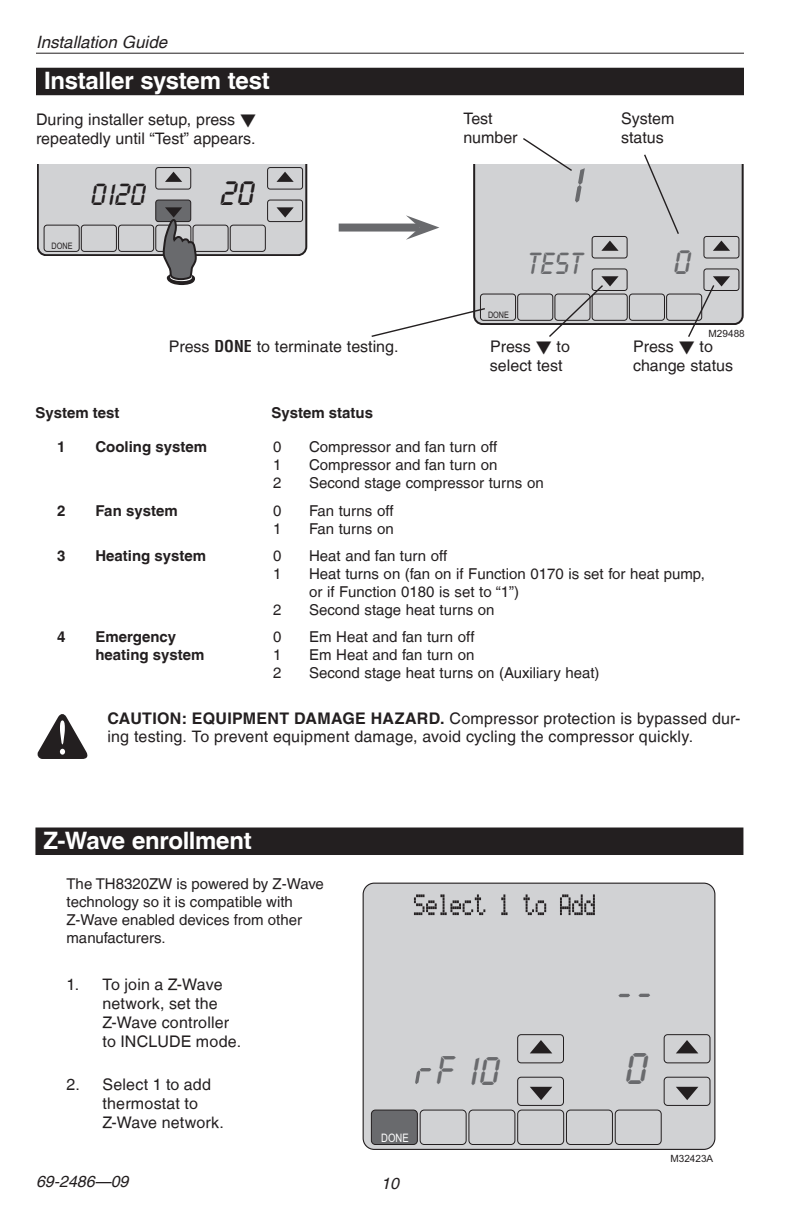
<style>
.page{position:relative;width:792px;height:1224px;background:#fff}
.page>*{position:absolute;margin:0;border:0;box-sizing:border-box;transform-origin:0 0}
.t1{font:52.2px "LCD Hwell";color:#696a6d}
.t2{font:46.6px "LCD Hwell";color:#696a6d}
.t3{font:42px "LCD Hwell";color:#696a6d}
.t4{font:35.6px "LCD Hwell";color:#231f20}
.t5{font:35.6px "LCD Hwell";color:#696a6d}
.t6{font:32px "LCD Hwell";color:#231f20}
.t7{font:32px "LCD Hwell";color:#696a6d}
.t8{font:700 24px "Helvetica LT";letter-spacing:-.015em;color:#fff}
.t9{font:italic 17px "Helvetica LT";color:#231f20}
.t10{font:16px/19px "Helvetica LT";letter-spacing:.005em;color:#231f20}
.t11{font:italic 16px "Helvetica LT";color:#231f20}
.t12{font:15px/18px "Helvetica LT";color:#231f20}
.t13{font:700 15px/18px "Helvetica LT";color:#231f20}
.t14{font:11.6px "Arial Narrow";color:#fff}
.t15{font:10px "Arial";color:#231f20}
.t16{font:9px "Arial Narrow";color:#231f20}
.s1{font-weight:700;font-stretch:condensed}
.s2{font-weight:700}
</style>
<div class="page">
<hr style="left:36px;top:53px;width:708px;height:1px;background:#231f20">
<div style="left:339px;top:224px;width:81px;height:8px;background:#696a6d"></div>
<svg style="left:406px;top:215px;width:33px;height:25px"></svg>
<svg style="left:37px;top:164px;width:270px;height:121px"></svg>
<svg style="left:474px;top:164px;width:269px;height:161px;background:#c5c6c8"></svg>
<div style="left:480px;top:294px;width:36px;height:27px;border:1px solid #231f20;border-radius:3px"></div>
<svg style="left:371px;top:307px;width:116px;height:30px"></svg>
<svg style="left:517px;top:138px;width:223px;height:199px"></svg>
<svg style="left:38px;top:714px;width:49px;height:45px"></svg>
<div style="left:36px;top:68px;width:708px;height:27px;background:#231f20"></div>
<div style="left:35px;top:828px;width:708px;height:27px;background:#231f20"></div>
<div style="left:363px;top:883px;width:352px;height:266px;background:#d1d2d4;border-radius:11px"></div>
<div style="left:363px;top:883px;width:352px;height:267px;border:1px solid #231f20;border-radius:11px"></div>
<div style="left:371px;top:1110px;width:46px;height:35px;background:#696a6d;border-radius:4px"></div>
<div style="left:371px;top:1110px;width:47px;height:35px;border:1px solid #231f20;border-radius:4px"></div>
<svg style="left:415px;top:1034px;width:296px;height:111px"></svg>
<svg style="left:618px;top:994px;width:12px;height:3px"></svg>
<svg style="left:638px;top:994px;width:12px;height:3px"></svg>
<svg style="left:414px;top:894px;width:71px;height:21px"></svg>
<svg style="left:501px;top:894px;width:7px;height:21px"></svg>
<svg style="left:523px;top:894px;width:23px;height:21px"></svg>
<svg style="left:560px;top:894px;width:35px;height:21px"></svg>
<p class="t9" style="left:36px;top:32px;width:133px">Installation Guide</p>
<h3 class="t8" style="left:44px;top:66px;width:227px">Installer system test</h3>
<p class="t10" style="left:36px;top:110px;width:222px">During installer setup, press ▼ repeatedly until “Test” appears.</p>
<p class="t10" style="left:464px;top:109px;width:56px">Test number</p>
<p class="t10" style="left:621px;top:109px;width:55px">System status</p>
<p class="t16" style="left:52px;top:239px;width:23px">DONE</p>
<h3 class="t6" style="left:89px;top:179px;width:57px">0120</h3>
<h3 class="t4" style="left:219px;top:176px;width:36px">20</h3>
<p class="t10" style="left:169px;top:337px;width:231px">Press <span class="s1">DONE</span> to terminate testing.</p>
<p class="t13" style="left:35px;top:404px;width:86px">System test</p>
<p class="t13" style="left:271px;top:404px;width:103px">System status</p>
<h1 class="t1" style="left:568px;top:160px;width:16px">1</h1>
<p class="t16" style="left:488px;top:308px;width:23px">DONE</p>
<h3 class="t7" style="left:526px;top:248px;width:57px">TEST</h3>
<h3 class="t5" style="left:672px;top:245px;width:19px">0</h3>
<p class="t15" style="left:709px;top:327px;width:38px">M29488</p>
<p class="t10" style="left:490px;top:337px;width:81px">Press ▼ to select test</p>
<p class="t10" style="left:633px;top:337px;width:102px">Press ▼ to change status</p>
<p class="t13" style="left:57px;top:438px;width:10px">1</p>
<p class="t13" style="left:95px;top:438px;width:113px">Cooling system</p>
<p class="t12" style="left:273px;top:438px;width:10px">0</p>
<p class="t12" style="left:309px;top:438px;width:190px">Compressor and fan turn off</p>
<p class="t12" style="left:273px;top:456px;width:10px">1</p>
<p class="t12" style="left:309px;top:456px;width:190px">Compressor and fan turn on</p>
<p class="t12" style="left:273px;top:474px;width:10px">2</p>
<p class="t12" style="left:309px;top:474px;width:236px">Second stage compressor turns on</p>
<p class="t13" style="left:57px;top:501px;width:10px">2</p>
<p class="t13" style="left:95px;top:501px;width:84px">Fan system</p>
<p class="t12" style="left:273px;top:502px;width:10px">0</p>
<p class="t12" style="left:309px;top:502px;width:86px">Fan turns off</p>
<p class="t12" style="left:273px;top:520px;width:10px">1</p>
<p class="t12" style="left:309px;top:520px;width:86px">Fan turns on</p>
<p class="t13" style="left:57px;top:546px;width:10px">3</p>
<p class="t13" style="left:95px;top:546px;width:112px">Heating system</p>
<p class="t12" style="left:273px;top:546px;width:10px">0</p>
<p class="t12" style="left:309px;top:546px;width:140px">Heat and fan turn off</p>
<p class="t12" style="left:273px;top:564px;width:10px">1</p>
<p class="t12" style="left:309px;top:564px;width:397px">Heat turns on (fan on if Function 0170 is set for heat pump, or if Function 0180 is set to “1”)</p>
<p class="t12" style="left:273px;top:600px;width:10px">2</p>
<p class="t12" style="left:309px;top:600px;width:187px">Second stage heat turns on</p>
<p class="t13" style="left:57px;top:627px;width:10px">4</p>
<p class="t13" style="left:95px;top:627px;width:111px">Emergency heating system</p>
<p class="t12" style="left:273px;top:627px;width:10px">0</p>
<p class="t12" style="left:309px;top:627px;width:167px">Em Heat and fan turn off</p>
<p class="t12" style="left:273px;top:645px;width:10px">1</p>
<p class="t12" style="left:309px;top:645px;width:167px">Em Heat and fan turn on</p>
<p class="t12" style="left:273px;top:663px;width:10px">2</p>
<p class="t12" style="left:309px;top:663px;width:292px">Second stage heat turns on (Auxiliary heat)</p>
<p class="t10" style="left:107px;top:710px;width:635px;line-height:18px"><span class="s2">CAUTION: EQUIPMENT DAMAGE HAZARD.</span> Compressor protection is bypassed dur&shy;ing testing. To prevent equipment damage, avoid cycling the compressor quickly.</p>
<h3 class="t8" style="left:43px;top:826px;width:210px">Z-Wave enrollment</h3>
<p class="t12" style="left:66px;top:874px;width:259px">The TH8320ZW is powered by Z-Wave technology so it is compatible with<br>Z-Wave enabled devices from other manufacturers.</p>
<p class="t10" style="left:102px;top:975px;width:140px;text-indent:-36px">1. To join a Z-Wave network, set the<br>Z-Wave controller to INCLUDE mode.</p>
<p class="t10" style="left:102px;top:1075px;width:123px;text-indent:-36px">2. Select 1 to add thermostat to<br>Z-Wave network.</p>
<p class="t14" style="left:381px;top:1129px;width:29px">DONE</p>
<p class="t11" style="left:36px;top:1172px;width:94px">69-2486—09</p>
<p class="t11" style="left:381px;top:1174px;width:19px">10</p>
<h3 class="t3" style="left:435px;top:1050px;width:65px">F 10</h3>
<h2 class="t2" style="left:623px;top:1046px;width:24px">0</h2>
<p class="t15" style="left:670px;top:1152px;width:44px">M32423A</p>
</div>
